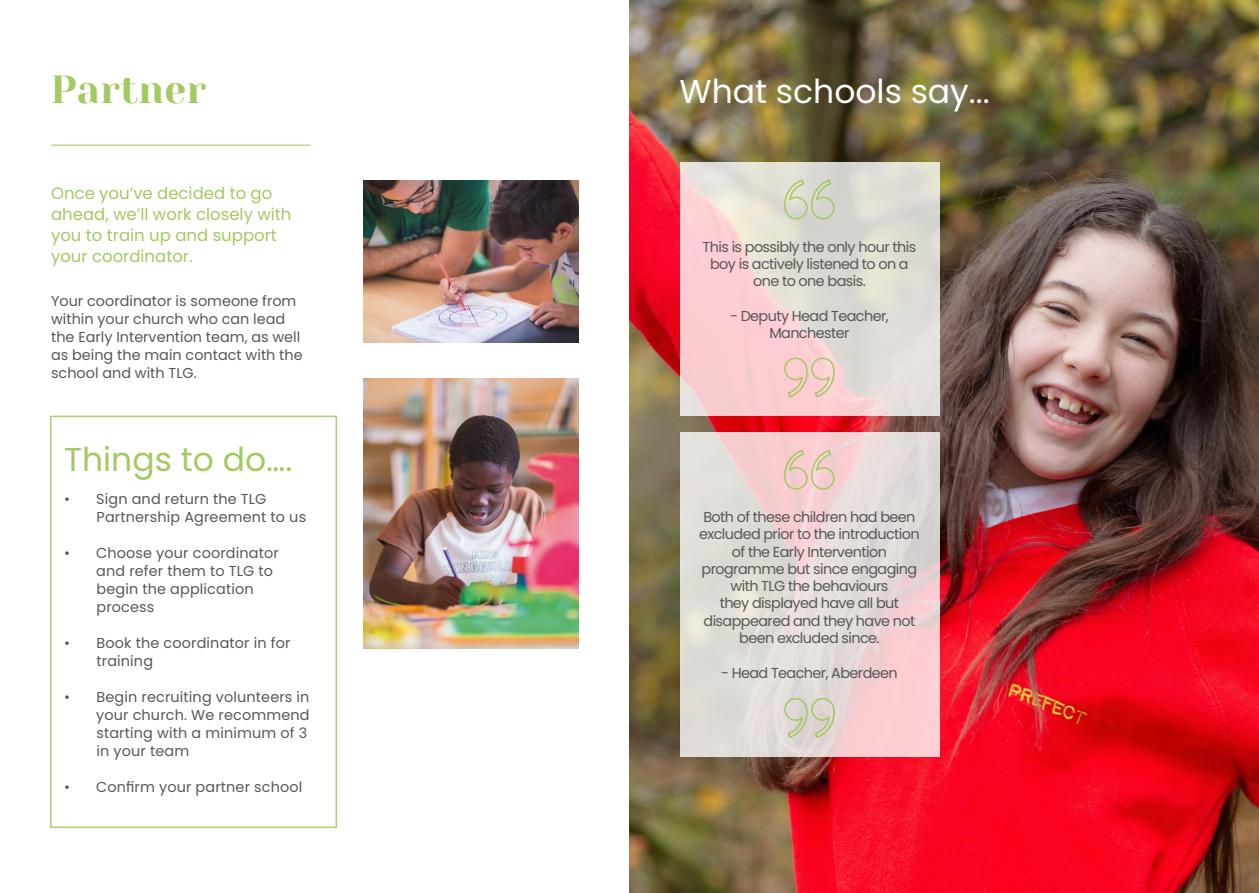
<style>
.page{position:relative;width:1259px;height:893px;background:#fff}
.page>*{position:absolute;margin:0;border:0;box-sizing:border-box;transform-origin:0 0}
.t1{font:39px "Yeseva One";letter-spacing:.005em;color:#a3c961}
.t2{font:33px "Poppins";color:#fff}
.t3{font:33px "Poppins";color:#a3c961}
.t4{font:16.5px/20.9px "Poppins";color:#a3c961}
.t5{font:14.4px/18px "Poppins";color:#575756}
.t6{font:14.4px/17.2px "Poppins";letter-spacing:-.04em;color:#575756;text-align:center}
</style>
<div class="page">
<img style="left:629px;top:0;width:630px;height:893px">
<hr style="left:51px;top:145px;width:259px;height:1px;background:#aecf72">
<div style="left:50px;top:416px;width:287px;height:412px;border:2px solid #aecf72"></div>
<svg style="left:680px;top:162px;width:260px;height:254px;background:#e9d7d4"></svg>
<svg style="left:680px;top:432px;width:260px;height:324px;background:#e7d8d6"></svg>
<svg style="left:783px;top:178px;width:52px;height:42px;background:#d1d6bf"></svg>
<svg style="left:783px;top:357px;width:52px;height:42px;background:#eecdc0"></svg>
<svg style="left:783px;top:449px;width:52px;height:41px;background:#e8ccbd"></svg>
<svg style="left:783px;top:697px;width:52px;height:42px;background:#d4d3c1"></svg>
<img style="left:364px;top:180px;width:214px;height:162px">
<img style="left:364px;top:378px;width:214px;height:270px">
<h1 class="t1" style="left:51px;top:67px;width:157px">Partner</h1>
<p class="t4" style="left:51px;top:183px;width:242px">Once you’ve decided to go ahead, we’ll work closely with you to train up and support your coordinator.</p>
<p class="t5" style="left:51px;top:292px;width:253px">Your coordinator is someone from within your church who can lead the Early Intervention team, as well as being the main contact with the school and with TLG.</p>
<h2 class="t3" style="left:64px;top:441px;width:230px">Things to do….</h2>
<p class="t5" style="left:97px;top:490px;width:211px;text-indent:-33px">• Sign and return the TLG<br>Partnership Agreement to us</p>
<p class="t5" style="left:96px;top:544px;width:184px;text-indent:-32px">• Choose your coordinator and refer them to TLG to begin the application process</p>
<p class="t5" style="left:96px;top:634px;width:195px;text-indent:-32px">• Book the coordinator in for training</p>
<p class="t5" style="left:96px;top:688px;width:215px;text-indent:-32px">• Begin recruiting volunteers in your church. We recommend starting with a minimum of 3 in your team</p>
<p class="t5" style="left:64px;top:778px;width:240px">• Confirm your partner school</p>
<h2 class="t2" style="left:679px;top:73px;width:312px">What schools say...</h2>
<p class="t6" style="left:702px;top:238px;width:215px">This is possibly the only hour this boy is actively listened to on a one to one basis.</p>
<p class="t6" style="left:730px;top:307px;width:160px">- Deputy Head Teacher,<br>Manchester</p>
<p class="t6" style="left:699px;top:508px;width:222px">Both of these children had been excluded prior to the introduction of the Early Intervention programme but since engaging with TLG the behaviours<br>they displayed have all but disappeared and they have not been excluded since.</p>
<p class="t6" style="left:721px;top:664px;width:178px">- Head Teacher, Aberdeen</p>
</div>
